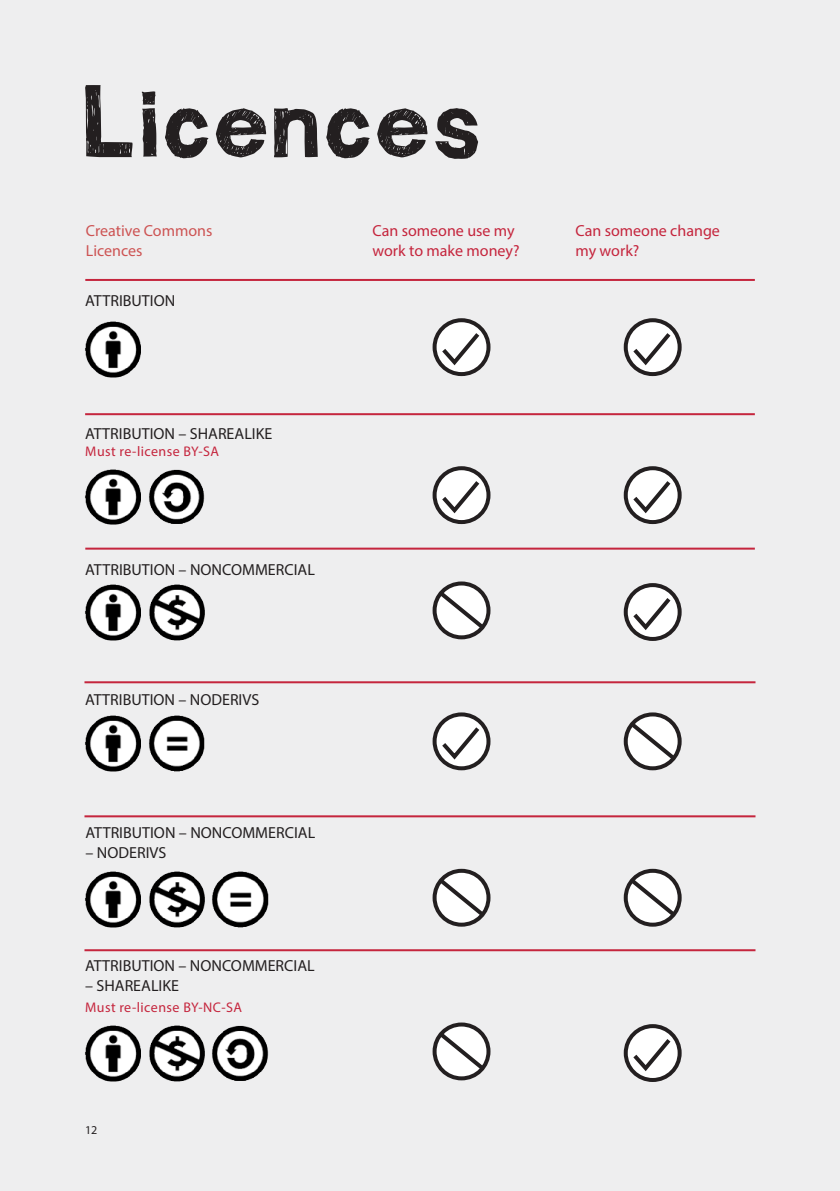
<style>
.page{position:relative;width:840px;height:1191px;background:#fff}
.page>*{position:absolute;margin:0;border:0;box-sizing:border-box;transform-origin:0 0}
.main_text{font:16px "Myriad Pro";color:#231f20}
.main_text-2{font:16px/20px "Myriad Pro";color:#c5253d}
.main_text-3{font:16px/20px "Myriad Pro";color:#cd5353}
.box{font:14px "Myriad Pro";letter-spacing:.03em;color:#c5253d}
.t1{font:12px "Myriad Pro";color:#231f20}
</style>
<div class="page">
<div style="left:0;top:0;width:839px;height:1191px;background:#eeeeef"></div>
<svg style="left:215px;top:108px;width:51px;height:49px"></svg>
<svg style="left:377px;top:108px;width:50px;height:49px"></svg>
<svg style="left:274px;top:108px;width:44px;height:50px"></svg>
<svg style="left:165px;top:108px;width:44px;height:51px"></svg>
<svg style="left:326px;top:108px;width:44px;height:51px"></svg>
<svg style="left:142px;top:91px;width:15px;height:66px"></svg>
<svg style="left:85px;top:85px;width:48px;height:72px"></svg>
<svg style="left:435px;top:108px;width:43px;height:51px"></svg>
<img style="left:85px;top:1025px;width:56px;height:57px">
<img style="left:85px;top:871px;width:56px;height:57px">
<img style="left:85px;top:715px;width:56px;height:57px">
<img style="left:85px;top:584px;width:56px;height:57px">
<img style="left:85px;top:469px;width:56px;height:56px">
<img style="left:85px;top:321px;width:56px;height:57px">
<img style="left:149px;top:1025px;width:55px;height:57px">
<img style="left:149px;top:871px;width:55px;height:57px">
<img style="left:149px;top:715px;width:55px;height:57px">
<img style="left:149px;top:584px;width:55px;height:57px">
<img style="left:149px;top:469px;width:55px;height:55px">
<img style="left:212px;top:1025px;width:56px;height:56px">
<img style="left:212px;top:871px;width:56px;height:57px">
<hr style="left:85px;top:279px;width:669px;height:2px;background:#c5253d">
<hr style="left:85px;top:413px;width:669px;height:2px;background:#c5253d">
<hr style="left:85px;top:547px;width:669px;height:2px;background:#c5253d">
<hr style="left:84px;top:681px;width:671px;height:2px;background:#c5253d">
<hr style="left:84px;top:815px;width:671px;height:2px;background:#c5253d">
<hr style="left:84px;top:949px;width:671px;height:2px;background:#c5253d">
<svg style="left:434px;top:320px;width:54px;height:54px"></svg>
<div style="left:432px;top:318px;width:58px;height:58px;border:4px solid #231f20;border-radius:50%"></div>
<svg style="left:438px;top:329px;width:45px;height:39px;background:#d7d6d6"></svg>
<svg style="left:434px;top:468px;width:54px;height:54px"></svg>
<div style="left:432px;top:466px;width:58px;height:58px;border:4px solid #231f20;border-radius:50%"></div>
<svg style="left:438px;top:477px;width:45px;height:39px;background:#d7d6d6"></svg>
<svg style="left:434px;top:714px;width:54px;height:54px"></svg>
<div style="left:432px;top:712px;width:58px;height:58px;border:4px solid #231f20;border-radius:50%"></div>
<svg style="left:438px;top:723px;width:45px;height:39px;background:#d7d6d6"></svg>
<svg style="left:625px;top:320px;width:54px;height:54px"></svg>
<div style="left:623px;top:318px;width:58px;height:58px;border:4px solid #231f20;border-radius:50%"></div>
<svg style="left:629px;top:329px;width:45px;height:39px;background:#d7d6d6"></svg>
<svg style="left:625px;top:468px;width:54px;height:54px"></svg>
<div style="left:623px;top:466px;width:58px;height:58px;border:4px solid #231f20;border-radius:50%"></div>
<svg style="left:629px;top:477px;width:45px;height:39px;background:#d7d6d6"></svg>
<svg style="left:625px;top:585px;width:54px;height:54px"></svg>
<div style="left:623px;top:583px;width:58px;height:58px;border:4px solid #231f20;border-radius:50%"></div>
<svg style="left:629px;top:593px;width:45px;height:40px;background:#d6d6d6"></svg>
<svg style="left:625px;top:1026px;width:54px;height:54px"></svg>
<div style="left:623px;top:1024px;width:58px;height:58px;border:4px solid #231f20;border-radius:50%"></div>
<svg style="left:629px;top:1034px;width:45px;height:40px;background:#d6d6d6"></svg>
<svg style="left:434px;top:583px;width:54px;height:54px"></svg>
<div style="left:432px;top:581px;width:58px;height:58px;border:4px solid #231f20;border-radius:50%"></div>
<svg style="left:436px;top:588px;width:51px;height:44px;background:#cecdcd"></svg>
<svg style="left:434px;top:1024px;width:54px;height:54px"></svg>
<div style="left:432px;top:1022px;width:58px;height:58px;border:4px solid #231f20;border-radius:50%"></div>
<svg style="left:436px;top:1029px;width:51px;height:44px;background:#cecdcd"></svg>
<svg style="left:434px;top:870px;width:54px;height:54px"></svg>
<div style="left:432px;top:868px;width:58px;height:58px;border:4px solid #231f20;border-radius:50%"></div>
<svg style="left:436px;top:875px;width:51px;height:44px;background:#cecdcd"></svg>
<svg style="left:625px;top:870px;width:54px;height:54px"></svg>
<div style="left:623px;top:868px;width:58px;height:58px;border:4px solid #231f20;border-radius:50%"></div>
<svg style="left:627px;top:875px;width:51px;height:44px;background:#cecdcd"></svg>
<svg style="left:625px;top:714px;width:54px;height:54px"></svg>
<div style="left:623px;top:712px;width:58px;height:58px;border:4px solid #231f20;border-radius:50%"></div>
<svg style="left:627px;top:719px;width:51px;height:44px;background:#cecdcd"></svg>
<p class="main_text-3" style="left:86px;top:220px;width:128px">Creative Commons<br>Licences</p>
<p class="main_text-2" style="left:575px;top:220px;width:146px">Can someone change my work?</p>
<p class="main_text" style="left:85px;top:290px;width:91px">ATTRIBUTION</p>
<p class="main_text-2" style="left:372px;top:220px;width:148px">Can someone use my work to make money?</p>
<p class="main_text" style="left:85px;top:423px;width:188px">ATTRIBUTION – SHAREALIKE</p>
<p class="box" style="left:85px;top:443px;width:135px">Must re-license BY-SA</p>
<p class="main_text" style="left:85px;top:559px;width:231px">ATTRIBUTION – NONCOMMERCIAL</p>
<p class="main_text" style="left:85px;top:689px;width:175px">ATTRIBUTION – NODERIVS</p>
<p class="main_text" style="left:85px;top:822px;width:231px">ATTRIBUTION – NONCOMMERCIAL</p>
<p class="main_text" style="left:85px;top:842px;width:82px">– NODERIVS</p>
<p class="main_text" style="left:85px;top:955px;width:231px">ATTRIBUTION – NONCOMMERCIAL</p>
<p class="main_text" style="left:85px;top:975px;width:95px">– SHAREALIKE</p>
<p class="box" style="left:85px;top:998px;width:158px">Must re-license BY-NC-SA</p>
<p class="t1" style="left:85px;top:1122px;width:14px">12</p>
</div>
